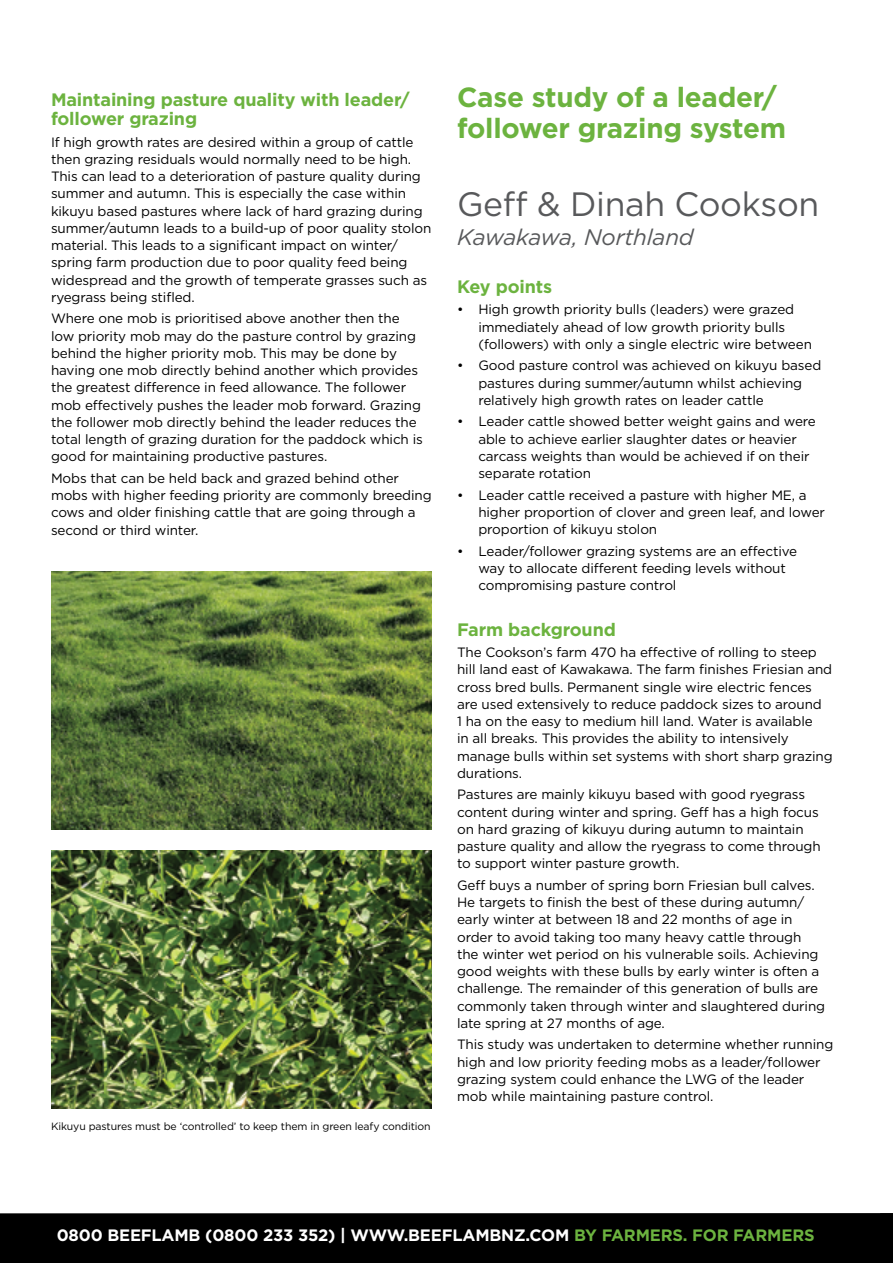
<style>
.page{position:relative;width:893px;height:1263px;background:#fff}
.page>*{position:absolute;margin:0;border:0;box-sizing:border-box;transform-origin:0 0}
.t1{font:33.75px "Gotham";letter-spacing:-.01em;color:#58595b}
.t2{font:700 27.75px/30.8px "Gotham";letter-spacing:-.01em;color:#6cb33f}
.t3{font:italic 22.5px "Gotham";letter-spacing:-.01em;color:#58595b}
.t4{font:700 18px/19.5px "Gotham";letter-spacing:-.01em;color:#6cb33f}
.t5{font:700 16.5px "Gotham";letter-spacing:-.01em;color:#fff}
.t6{font:13.5px/17.2px "Gotham";letter-spacing:-.01em;color:#000}
.t7{font:10.5px "Gotham";letter-spacing:-.01em;color:#000}
.s1{color:#6cb33f}
</style>
<div class="page">
<div style="left:0;top:1213px;width:893px;height:50px;background:#000"></div>
<img style="left:52px;top:571px;width:380px;height:258px">
<img style="left:52px;top:850px;width:380px;height:258px">
<h3 class="t4" style="left:51px;top:89px;width:360px">Maintaining pasture quality with leader/ follower grazing</h3>
<p class="t6" style="left:51px;top:133px;width:382px">If high growth rates are desired within a group of cattle then grazing residuals would normally need to be high.<br>This can lead to a deterioration of pasture quality during summer and autumn. This is especially the case within kikuyu based pastures where lack of hard grazing during summer/autumn leads to a build-up of poor quality stolon material. This leads to a significant impact on winter/ spring farm production due to poor quality feed being widespread and the growth of temperate grasses such as ryegrass being stifled.</p>
<p class="t6" style="left:51px;top:310px;width:373px">Where one mob is prioritised above another then the low priority mob may do the pasture control by grazing behind the higher priority mob. This may be done by having one mob directly behind another which provides the greatest difference in feed allowance. The follower mob effectively pushes the leader mob forward. Grazing the follower mob directly behind the leader reduces the total length of grazing duration for the paddock which is good for maintaining productive pastures.</p>
<p class="t6" style="left:51px;top:469px;width:382px">Mobs that can be held back and grazed behind other mobs with higher feeding priority are commonly breeding cows and older finishing cattle that are going through a second or third winter.</p>
<p class="t7" style="left:51px;top:1120px;width:381px">Kikuyu pastures must be ‘controlled’ to keep them in green leafy condition</p>
<h2 class="t2" style="left:457px;top:82px;width:330px">Case study of a leader/ follower grazing system</h2>
<h1 class="t1" style="left:457px;top:183px;width:364px">Geff &amp; Dinah Cookson</h1>
<h3 class="t3" style="left:457px;top:223px;width:238px">Kawakawa, Northland</h3>
<h3 class="t4" style="left:457px;top:277px;width:97px">Key points</h3>
<p class="t6" style="left:478px;top:301px;width:335px;text-indent:-21px">• High growth priority bulls (leaders) were grazed immediately ahead of low growth priority bulls (followers) with only a single electric wire between</p>
<p class="t6" style="left:478px;top:357px;width:344px;text-indent:-21px">• Good pasture control was achieved on kikuyu based pastures during summer/autumn whilst achieving relatively high growth rates on leader cattle</p>
<p class="t6" style="left:478px;top:413px;width:339px;text-indent:-21px">• Leader cattle showed better weight gains and were able to achieve earlier slaughter dates or heavier carcass weights than would be achieved if on their separate rotation</p>
<p class="t6" style="left:478px;top:486px;width:348px;text-indent:-21px">• Leader cattle received a pasture with higher ME, a higher proportion of clover and green leaf, and lower proportion of kikuyu stolon</p>
<p class="t6" style="left:478px;top:542px;width:320px;text-indent:-21px">• Leader/follower grazing systems are an effective way to allocate different feeding levels without compromising pasture control</p>
<h3 class="t4" style="left:457px;top:619px;width:160px">Farm background</h3>
<p class="t6" style="left:457px;top:643px;width:377px">The Cookson’s farm 470 ha effective of rolling to steep hill land east of Kawakawa. The farm finishes Friesian and cross bred bulls. Permanent single wire electric fences are used extensively to reduce paddock sizes to around<br>1 ha on the easy to medium hill land. Water is available<br>in all breaks. This provides the ability to intensively manage bulls within set systems with short sharp grazing durations.</p>
<p class="t6" style="left:457px;top:786px;width:365px">Pastures are mainly kikuyu based with good ryegrass content during winter and spring. Geff has a high focus on hard grazing of kikuyu during autumn to maintain pasture quality and allow the ryegrass to come through to support winter pasture growth.</p>
<p class="t6" style="left:457px;top:876px;width:369px">Geff buys a number of spring born Friesian bull calves.<br>He targets to finish the best of these during autumn/ early winter at between 18 and 22 months of age in order to avoid taking too many heavy cattle through the winter wet period on his vulnerable soils. Achieving good weights with these bulls by early winter is often a challenge. The remainder of this generation of bulls are commonly taken through winter and slaughtered during late spring at 27 months of age.</p>
<p class="t6" style="left:457px;top:1036px;width:378px">This study was undertaken to determine whether running high and low priority feeding mobs as a leader/follower grazing system could enhance the LWG of the leader mob while maintaining pasture control.</p>
<p class="t5" style="left:57px;top:1224px;width:759px">0800 BEEFLAMB (0800 233 352) | WWW.BEEFLAMBNZ.COM <span class="s1">BY FARMERS. FOR FARMERS</span></p>
</div>
